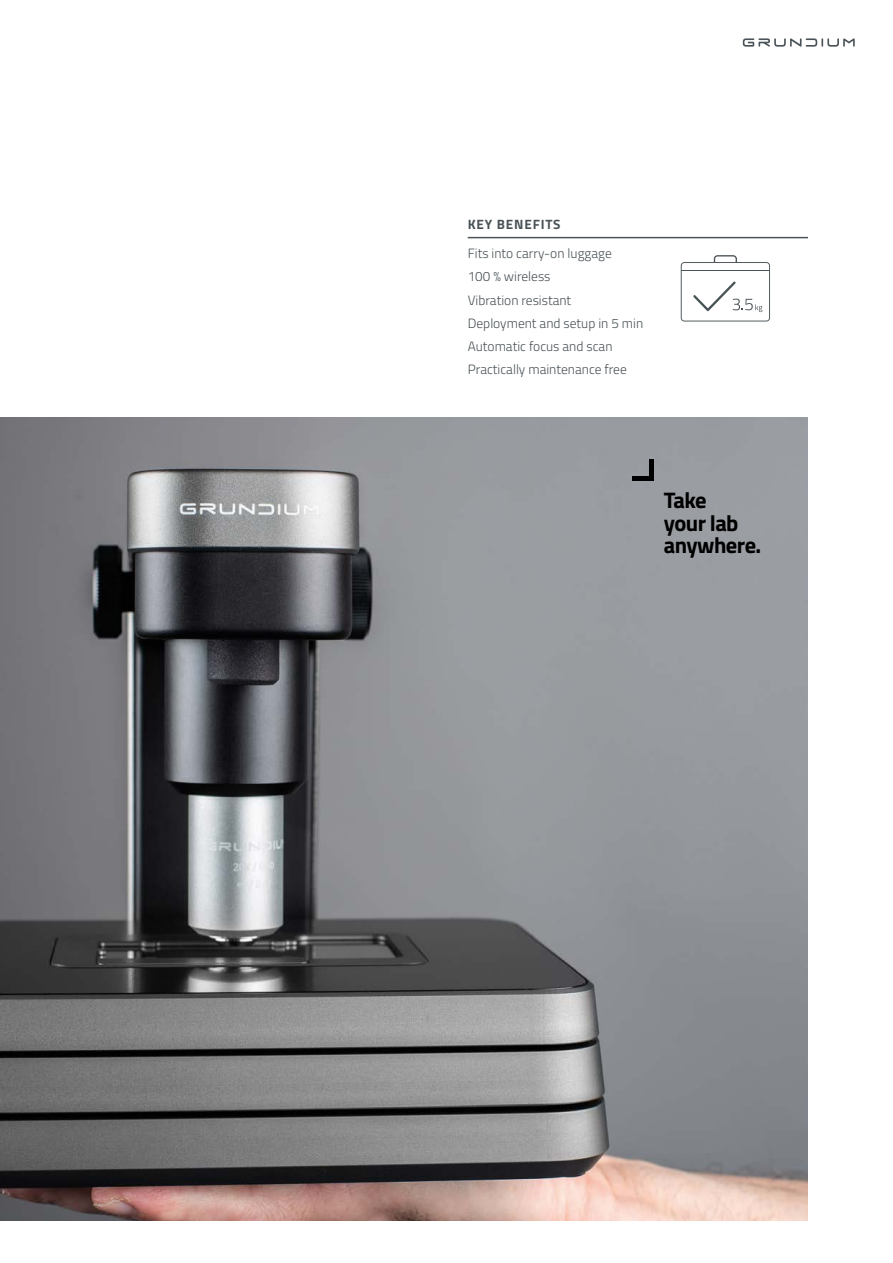
<style>
.page{position:relative;width:893px;height:1263px;background:#fff}
.page>*{position:absolute;margin:0;border:0;box-sizing:border-box;transform-origin:0 0}
.t1{font:700 22.5px/22.5px "Titillium";letter-spacing:-.025em;color:#000}
.t2{font:300 13.5px/23.2px "Titillium";color:#4a5357}
.t3{font:700 13.5px "Titillium";letter-spacing:.06em;color:#4a5357}
</style>
<div class="page">
<img style="left:0;top:417px;width:808px;height:803px">
<svg style="left:743px;top:38px;width:112px;height:9px"></svg>
<hr style="left:468px;top:237px;width:340px;height:1px;background:#4a5357">
<hr style="left:649px;top:460px;width:4px;height:21px;background:#000">
<hr style="left:632px;top:477px;width:21px;height:4px;background:#000">
<svg style="left:681px;top:255px;width:89px;height:66px"></svg>
<hr style="left:681px;top:270px;width:88px;height:1px;background:#4a5357">
<p class="t3" style="left:468px;top:214px;width:94px">KEY BENEFITS</p>
<p class="t2" style="left:468px;top:241px;width:177px">Fits into carry-on luggage<br>100 % wireless<br>Vibration resistant<br>Deployment and setup in 5 min<br>Automatic focus and scan<br>Practically maintenance free</p>
<h1 class="t1" style="left:664px;top:488px;width:99px">Take<br>your lab anywhere.</h1>
</div>
